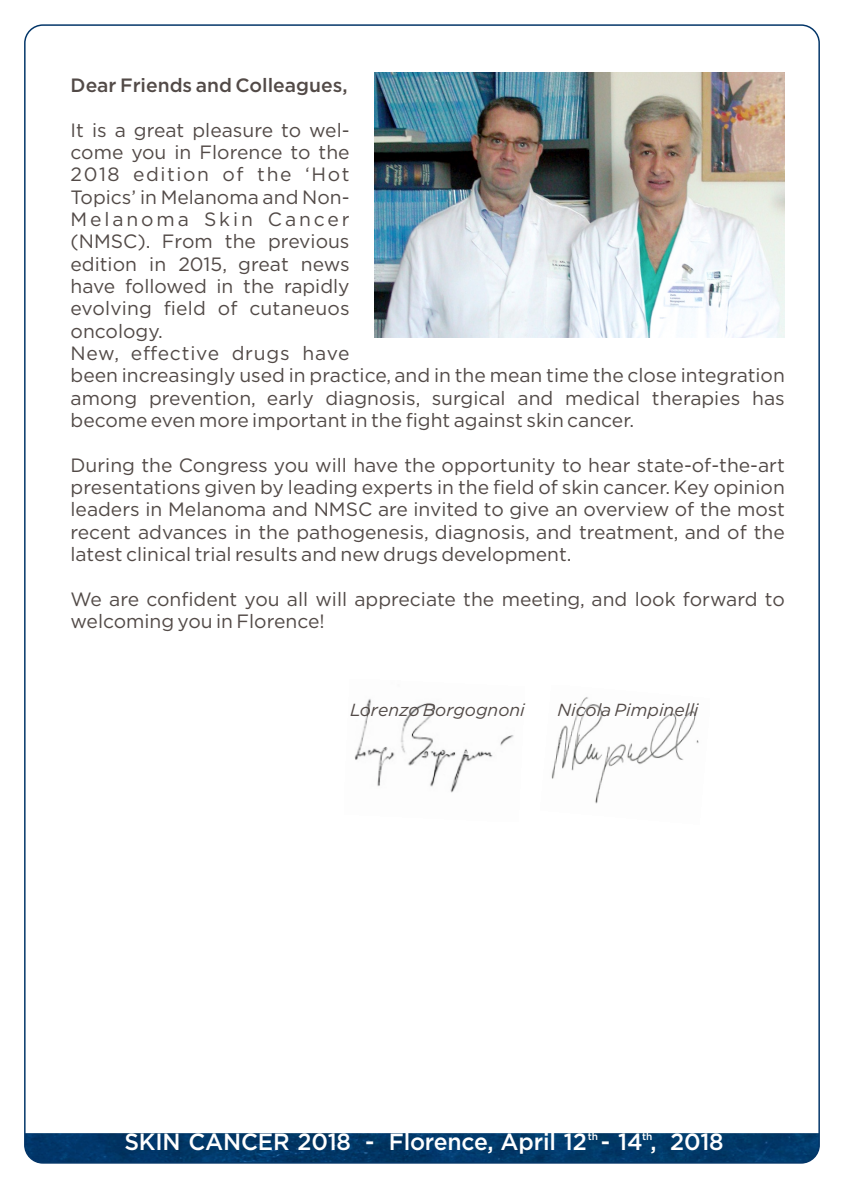
<style>
.page{position:relative;width:844px;height:1191px;background:#fff}
.page>*{position:absolute;margin:0;border:0;box-sizing:border-box;transform-origin:0 0}
.t1{font:500 23.45px "Gotham";letter-spacing:-.01em;color:#fff}
.t2{font:19.25px/22.4px "Gotham";color:#524a47}
.t3{font:500 19.25px "Gotham";color:#524a47}
.t4{font:italic 17.5px "Gotham";color:#524a47}
.t5{font:500 10.15px "Gotham";color:#fff}
</style>
<div class="page">
<img style="left:551px;top:697px;width:148px;height:107px">
<img style="left:354px;top:699px;width:160px;height:94px">
<img style="left:374px;top:72px;width:410px;height:266px">
<img style="left:25px;top:1133px;width:794px;height:29px">
<p class="t3" style="left:71px;top:77px;width:278px">Dear Friends and Colleagues,</p>
<p class="t2" style="left:71px;top:120px;width:715px">It is a great pleasure to wel-<br>come you in Florence to the<br>2018 edition of the ‘Hot<br>Topics’ in Melanoma and Non-<br>Melanoma Skin Cancer<br>(NMSC). From the previous<br>edition in 2015, great news<br>have followed in the rapidly<br>evolving field of cutaneuos<br>oncology.<br>New, effective drugs have<br>been increasingly used in practice, and in the mean time the close integration among prevention, early diagnosis, surgical and medical therapies has become even more important in the fight against skin cancer.</p>
<p class="t2" style="left:70px;top:455px;width:715px;text-align:justify">During the Congress you will have the opportunity to hear state-of-the-art presentations given by leading experts in the field of skin cancer. Key opinion leaders in Melanoma and NMSC are invited to give an overview of the most recent advances in the pathogenesis, diagnosis, and treatment, and of the latest clinical trial results and new drugs development.</p>
<p class="t2" style="left:70px;top:588px;width:715px">We are confident you all will appreciate the meeting, and look forward to welcoming you in Florence!</p>
<p class="t4" style="left:350px;top:701px;width:176px">Lorenzo Borgognoni</p>
<p class="t4" style="left:557px;top:701px;width:142px">Nicola Pimpinelli</p>
<p class="t1" style="left:124px;top:1131px;width:600px">SKIN CANCER 2018 - Florence, April 12 - 14 , 2018</p>
<p class="t5" style="left:587px;top:1132px;width:12px">th</p>
<p class="t5" style="left:642px;top:1132px;width:12px">th</p>
</div>
